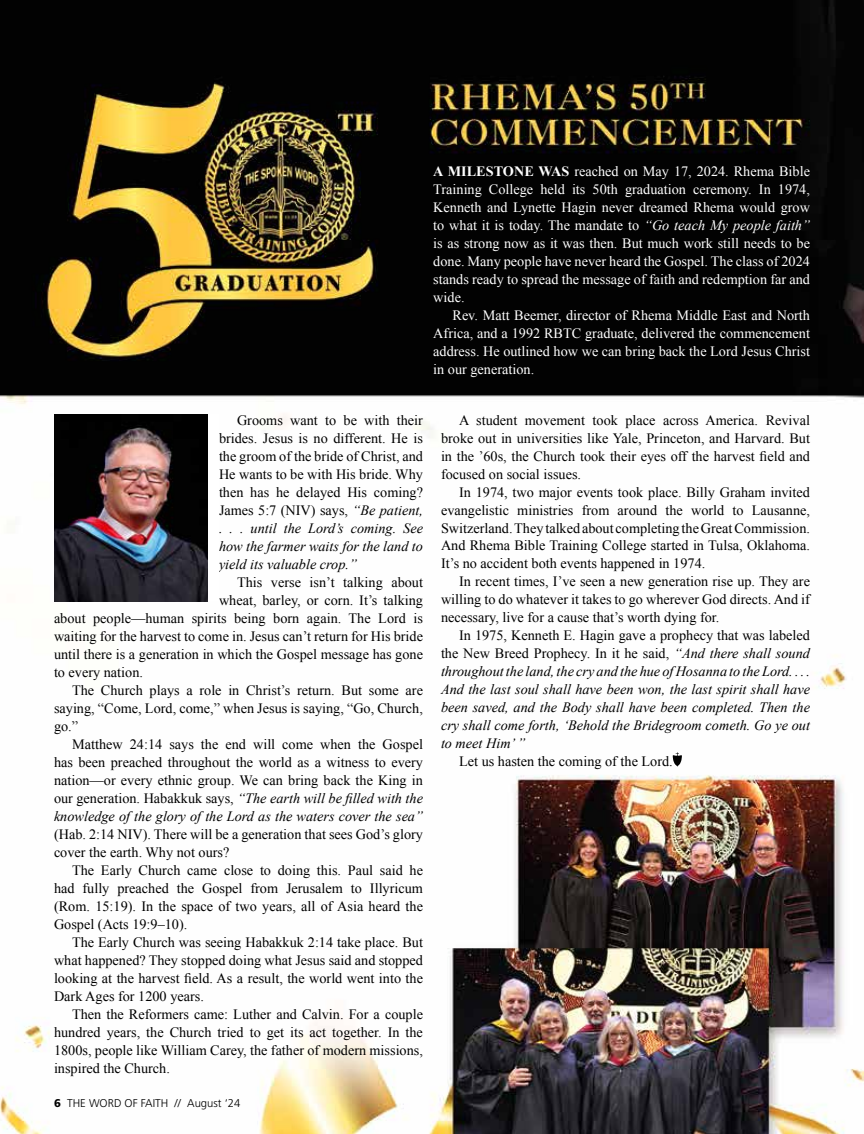
<style>
.page{position:relative;width:864px;height:1134px;background:#fff}
.page>*{position:absolute;margin:0;border:0;box-sizing:border-box;transform-origin:0 0}
.t1{font:14.25px/18px "Times New Roman";color:#000;text-align:justify}
.t2{font:14.25px/18px "Times New Roman";color:#fff;text-align:justify}
.t3{font:italic 14.25px/18px "Times New Roman";color:#000;text-align:justify}
.t4{font:300 11.25px "Frutiger";color:#000}
.s1{font-weight:700}
.s2{font-style:italic}
.s3{font-style:normal}
.s4{font-weight:900}
</style>
<div class="page">
<img style="left:0;top:0;width:864px;height:1134px">
<svg style="left:673px;top:752px;width:9px;height:15px"></svg>
<div style="left:54px;top:415px;width:165px;height:186px;background:#fff"></div>
<img style="left:54px;top:415px;width:154px;height:186px">
<p class="t2" style="left:433px;top:162px;width:378px"><span class="s1">A MILESTONE WAS</span> reached on May 17, 2024. Rhema Bible Training College held its 50th graduation ceremony. In 1974, Kenneth and Lynette Hagin never dreamed Rhema would grow to what it is today. The mandate to <span class="s2">“Go teach My people faith” </span>is as strong now as it was then. But much work still needs to be done. Many people have never heard the Gospel. The class of 2024 stands ready to spread the message of faith and redemption far and wide.</p>
<p class="t2" style="left:433px;top:306px;width:378px;text-indent:19px">Rev. Matt Beemer, director of Rhema Middle East and North Africa, and a 1992 RBTC graduate, delivered the commencement address. He outlined how we can bring back the Lord Jesus Christ in our generation.</p>
<p class="t1" style="left:219px;top:411px;width:206px;text-indent:18px">Grooms want to be with their brides. Jesus is no different. He is the groom of the bride of Christ, and He wants to be with His bride. Why then has he delayed His coming?<br>James 5:7 (NIV) says, <span class="s2">“Be patient, . . . until the Lord’s coming. See how the farmer waits for the land to yield its valuable crop.”</span></p>
<p class="t1" style="left:237px;top:573px;width:187px">This verse isn’t talking about</p>
<p class="t1" style="left:219px;top:591px;width:206px">wheat, barley, or corn. It’s talking</p>
<p class="t1" style="left:54px;top:609px;width:371px">about people—human spirits being born again. The Lord is</p>
<p class="t1" style="left:54px;top:627px;width:370px">waiting for the harvest to come in. Jesus can’t return for His bride</p>
<p class="t1" style="left:54px;top:645px;width:371px">until there is a generation in which the Gospel message has gone</p>
<p class="t1" style="left:54px;top:663px;width:91px">to every nation.</p>
<p class="t1" style="left:72px;top:681px;width:352px">The Church plays a role in Christ’s return. But some are</p>
<p class="t1" style="left:54px;top:699px;width:370px">saying, “Come, Lord, come,” when Jesus is saying, “Go, Church,</p>
<p class="t1" style="left:54px;top:717px;width:26px">go.”</p>
<p class="t1" style="left:72px;top:735px;width:352px">Matthew 24:14 says the end will come when the Gospel</p>
<p class="t1" style="left:54px;top:753px;width:371px">has been preached throughout the world as a witness to every</p>
<p class="t1" style="left:54px;top:771px;width:371px">nation—or every ethnic group. We can bring back the King in</p>
<p class="t3" style="left:54px;top:788px;width:371px"><span class="s3">our generation. Habakkuk says,</span> “The earth will be filled with the</p>
<p class="t3" style="left:54px;top:806px;width:371px">knowledge of the glory of the Lord as the waters cover the sea”</p>
<p class="t1" style="left:54px;top:825px;width:371px">(Hab. 2:14 NIV). There will be a generation that sees God’s glory cover the earth. Why not ours?</p>
<p class="t1" style="left:54px;top:861px;width:371px;text-indent:18px">The Early Church came close to doing this. Paul said he had fully preached the Gospel from Jerusalem to Illyricum (Rom. 15:19). In the space of two years, all of Asia heard the Gospel (Acts 19:9–10).</p>
<p class="t1" style="left:54px;top:933px;width:371px;text-indent:18px">The Early Church was seeing Habakkuk 2:14 take place. But what happened? They stopped doing what Jesus said and stopped looking at the harvest field. As a result, the world went into the Dark Ages for 1200 years.</p>
<p class="t1" style="left:54px;top:1005px;width:371px;text-indent:18px">Then the Reformers came: Luther and Calvin. For a couple hundred years, the Church tried to get its act together. In the 1800s, people like William Carey, the father of modern missions, inspired the Church.</p>
<p class="t4" style="left:54px;top:1097px;width:188px"><span class="s4">6</span> THE WORD OF FAITH // August ‘24</p>
<p class="t1" style="left:441px;top:411px;width:371px;text-indent:18px">A student movement took place across America. Revival broke out in universities like Yale, Princeton, and Harvard. But in the ʼ60s, the Church took their eyes off the harvest field and focused on social issues.</p>
<p class="t1" style="left:441px;top:483px;width:371px;text-indent:18px">In 1974, two major events took place. Billy Graham invited evangelistic ministries from around the world to Lausanne, Switzerland. They talked about completing the Great Commission.<br>And Rhema Bible Training College started in Tulsa, Oklahoma.<br>It’s no accident both events happened in 1974.</p>
<p class="t1" style="left:441px;top:573px;width:371px;text-indent:18px">In recent times, I’ve seen a new generation rise up. They are willing to do whatever it takes to go wherever God directs. And if necessary, live for a cause that’s worth dying for.</p>
<p class="t3" style="left:441px;top:626px;width:371px;text-indent:18px"><span class="s3">In 1975, Kenneth E. Hagin gave a prophecy that was labeled the New Breed Prophecy. In it he said,</span> “And there shall sound throughout the land, the cry and the hue of Hosanna to the Lord. . . .<br>And the last soul shall have been won, the last spirit shall have been saved, and the Body shall have been completed. Then the cry shall come forth, ‘Behold the Bridegroom cometh. Go ye out to meet Him’ ”</p>
<p class="t1" style="left:459px;top:752px;width:215px">Let us hasten the coming of the Lord.</p>
</div>
